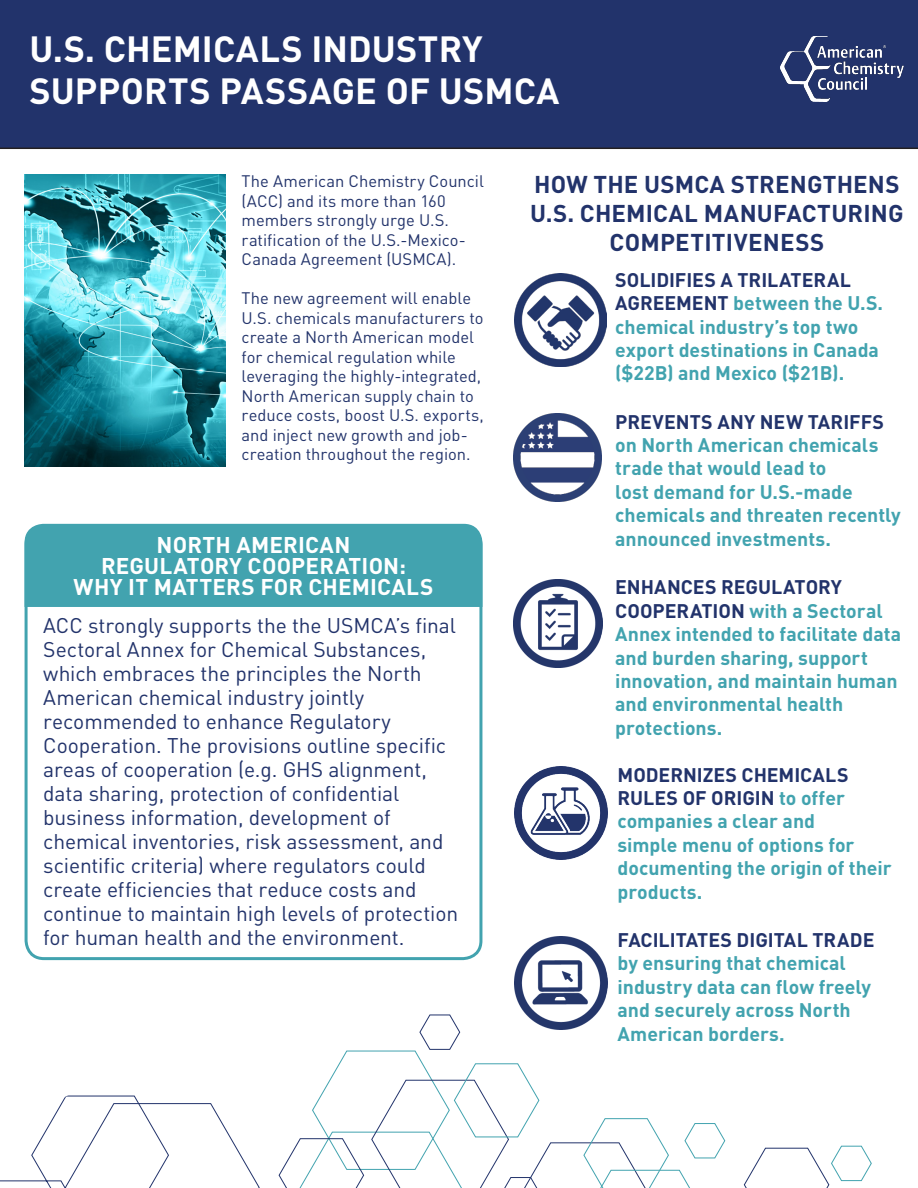
<style>
.page{position:relative;width:918px;height:1188px;background:#fff}
.page>*{position:absolute;margin:0;border:0;box-sizing:border-box;transform-origin:0 0}
.t1{font:700 36px "DINOT";letter-spacing:.005em;color:#fff}
.t2{font:700 24px/28.8px "DINOT";letter-spacing:.01em;color:#22336b;text-align:center}
.t3{font:700 22.5px "DINOT";letter-spacing:.01em;color:#fff}
.t4{font:21px/24px "DINOT";letter-spacing:-.005em;color:#22336b}
.t5{font:700 19.5px/23.4px "DINOT";color:#42a3af}
.t6{font:16.5px/19.5px "DINOT";color:#22336b}
.s1{color:#22336b}
</style>
<div class="page">
<div style="left:0;top:0;width:918px;height:149px;background:#22336b"></div>
<div style="left:25px;top:525px;width:457px;height:435px;border:3px solid #42a3af;border-radius:18px"></div>
<div style="left:24px;top:523px;width:459px;height:85px;background:#42a3af"></div>
<img style="left:514px;top:274px;width:93px;height:92px">
<img style="left:514px;top:414px;width:88px;height:88px">
<img style="left:514px;top:579px;width:88px;height:89px">
<img style="left:515px;top:767px;width:93px;height:93px">
<img style="left:781px;top:37px;width:123px;height:65px">
<img style="left:25px;top:175px;width:201px;height:292px">
<img style="left:515px;top:936px;width:93px;height:78px">
<svg style="left:0;top:1095px;width:169px;height:93px"></svg>
<svg style="left:278px;top:1014px;width:594px;height:174px"></svg>
<p class="t1" style="left:29px;top:25px;width:455px">U.S. CHEMICALS INDUSTRY</p>
<p class="t1" style="left:29px;top:67px;width:532px">SUPPORTS PASSAGE OF USMCA</p>
<p class="t6" style="left:242px;top:171px;width:244px">The American Chemistry Council (ACC) and its more than 160 members strongly urge U.S. ratification of the U.S.-Mexico-<br>Canada Agreement (USMCA).</p>
<p class="t6" style="left:242px;top:288px;width:244px">The new agreement will enable<br>U.S. chemicals manufacturers to create a North American model for chemical regulation while leveraging the highly-integrated,<br>North American supply chain to reduce costs, boost U.S. exports, and inject new growth and job&shy;creation throughout the region.</p>
<p class="t3" style="left:157px;top:530px;width:195px">NORTH AMERICAN</p>
<p class="t3" style="left:101px;top:551px;width:307px">REGULATORY COOPERATION:</p>
<p class="t3" style="left:74px;top:572px;width:362px">WHY IT MATTERS FOR CHEMICALS</p>
<p class="t4" style="left:43px;top:613px;width:417px">ACC strongly supports the the USMCA’s final Sectoral Annex for Chemical Substances, which embraces the principles the North American chemical industry jointly recommended to enhance Regulatory Cooperation. The provisions outline specific areas of cooperation (e.g. GHS alignment, data sharing, protection of confidential business information, development of chemical inventories, risk assessment, and scientific criteria) where regulators could create efficiencies that reduce costs and continue to maintain high levels of protection for human health and the environment.</p>
<p class="t2" style="left:530px;top:169px;width:375px">HOW THE USMCA STRENGTHENS<br>U.S. CHEMICAL MANUFACTURING<br>COMPETITIVENESS</p>
<p class="t5" style="left:615px;top:268px;width:269px"><span class="s1">SOLIDIFIES A TRILATERAL<br>AGREEMENT</span> between the U.S. chemical industry’s top two export destinations in Canada ($22B) and Mexico ($21B).</p>
<p class="t5" style="left:615px;top:409px;width:287px"><span class="s1">PREVENTS ANY NEW TARIFFS </span>on North American chemicals trade that would lead to<br>lost demand for U.S.-made chemicals and threaten recently announced investments.</p>
<p class="t5" style="left:615px;top:575px;width:288px"><span class="s1">ENHANCES REGULATORY<br>COOPERATION</span> with a Sectoral<br>Annex intended to facilitate data and burden sharing, support innovation, and maintain human and environmental health protections.</p>
<p class="t5" style="left:618px;top:762px;width:276px"><span class="s1">MODERNIZES CHEMICALS<br>RULES OF ORIGIN</span> to offer companies a clear and<br>simple menu of options for documenting the origin of their products.</p>
<p class="t5" style="left:618px;top:928px;width:258px"><span class="s1">FACILITATES DIGITAL TRADE </span>by ensuring that chemical industry data can flow freely and securely across North<br>American borders.</p>
</div>
